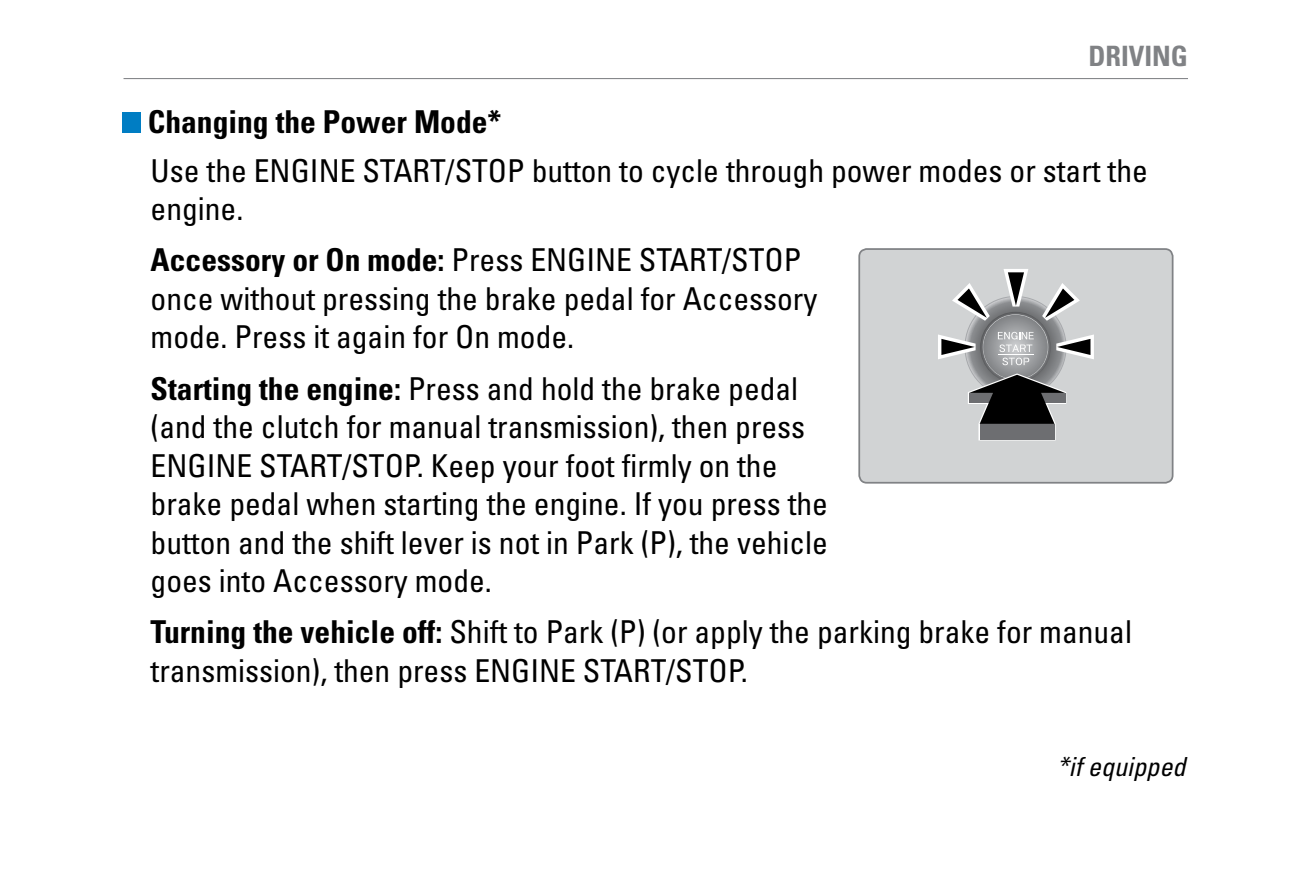
<style>
.page{position:relative;width:1292px;height:882px;background:#fff}
.page>*{position:absolute;margin:0;border:0;box-sizing:border-box;transform-origin:0 0}
.t1{font:condensed 31.5px/38.5px "Univers LT Std";color:#000}
.t2{font:700 condensed 31.5px "Univers LT Std";color:#000}
.t3{font:700 condensed 28px "Univers LT Std";color:#808285}
.t4{font:italic condensed 26.25px "Univers LT Std";color:#000}
.s1{font-weight:700}
</style>
<div class="page">
<hr style="left:123px;top:78px;width:1065px;height:1px;background:#808285">
<div style="left:123px;top:113px;width:18px;height:20px;background:#007dc3"></div>
<div style="left:861px;top:249px;width:311px;height:232px;background:#d1d3d4"></div>
<svg style="left:965px;top:296px;width:101px;height:101px;background:#86888a"></svg>
<svg style="left:980px;top:312px;width:70px;height:70px"></svg>
<svg style="left:983px;top:315px;width:64px;height:64px;background:#909295"></svg>
<svg style="left:998px;top:332px;width:35px;height:33px"></svg>
<hr style="left:997px;top:354px;width:36px;height:1px;background:#fff">
<svg style="left:1003px;top:269px;width:25px;height:37px"></svg>
<svg style="left:952px;top:283px;width:37px;height:37px"></svg>
<svg style="left:938px;top:334px;width:37px;height:25px"></svg>
<svg style="left:1056px;top:334px;width:38px;height:25px"></svg>
<svg style="left:1042px;top:283px;width:37px;height:37px"></svg>
<svg style="left:966px;top:372px;width:101px;height:69px;background:#616163"></svg>
<div style="left:858px;top:248px;width:315px;height:235px;border:2px solid #808285;border-radius:8px"></div>
<p class="t3" style="left:1088px;top:38px;width:101px">DRIVING</p>
<p class="t2" style="left:148px;top:103px;width:355px">Changing the Power Mode*</p>
<p class="t1" style="left:151px;top:151px;width:998px">Use the ENGINE START/STOP button to cycle through power modes or start the engine.</p>
<p class="t1" style="left:151px;top:240px;width:668px"><span class="s1">Accessory or On mode:</span> Press ENGINE START/STOP once without pressing the brake pedal for Accessory mode. Press it again for On mode.</p>
<p class="t1" style="left:151px;top:368px;width:679px"><span class="s1">Starting the engine:</span> Press and hold the brake pedal (and the clutch for manual transmission), then press ENGINE START/STOP. Keep your foot firmly on the brake pedal when starting the engine. If you press the button and the shift lever is not in Park (P), the vehicle goes into Accessory mode.</p>
<p class="t1" style="left:151px;top:612px;width:983px"><span class="s1">Turning the vehicle off:</span> Shift to Park (P) (or apply the parking brake for manual transmission), then press ENGINE START/STOP.</p>
<p class="t4" style="left:1057px;top:749px;width:130px">*if equipped</p>
</div>
